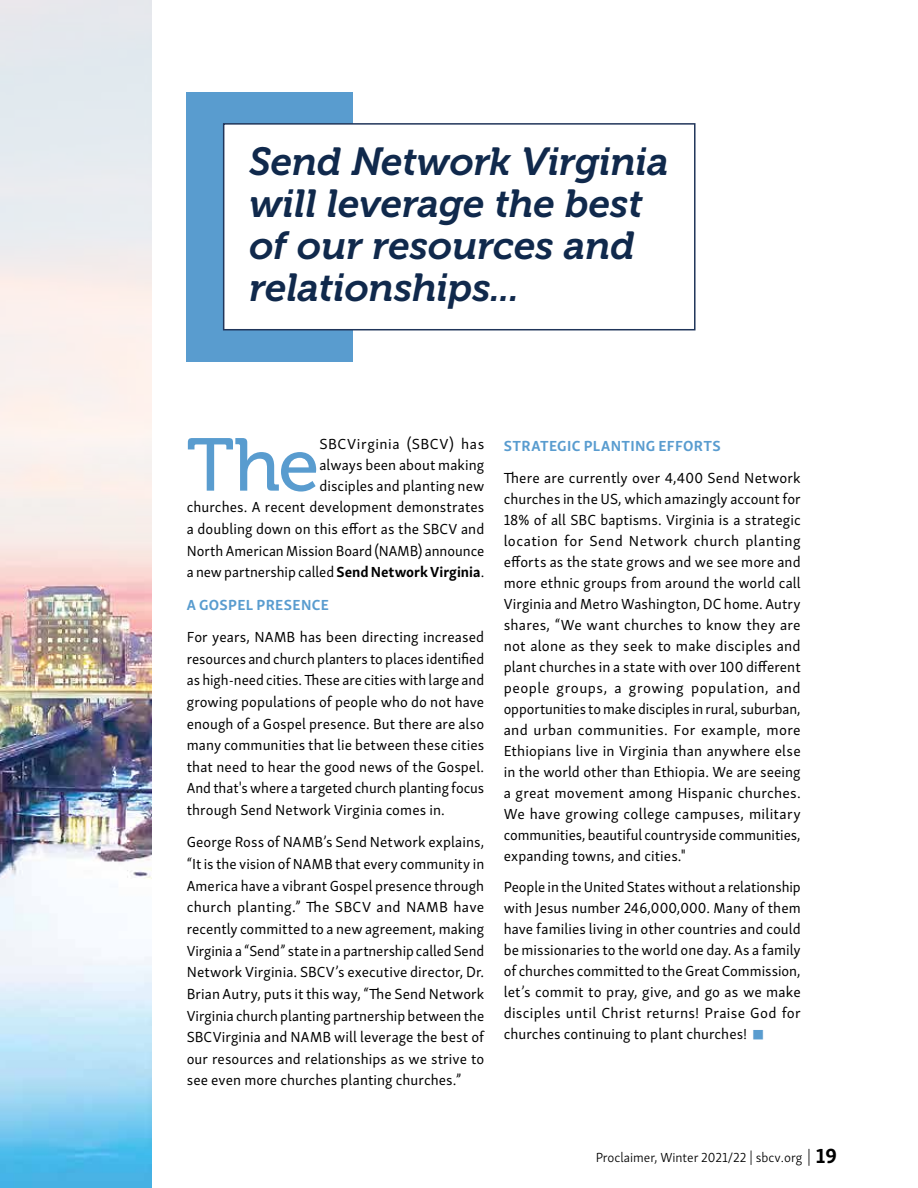
<style>
.page{position:relative;width:918px;height:1188px;background:#fff}
.page>*{position:absolute;margin:0;border:0;box-sizing:border-box;transform-origin:0 0}
.t1{font:74.55px "Museo 500";color:#599ccf}
.t2{font:italic 39px/42px "Museo 700";color:#10294c}
.t3{font:36px "Skolar Sans Latn";color:#599ccf}
.t4{font:15px/21px "Skolar Sans Latn";letter-spacing:.005em;color:#000;text-align:justify}
.t5{font:700 15px "Skolar Sans Latn";letter-spacing:.025em;color:#599ccf}
.t6{font:300 13.5px "Skolar Sans Latn";color:#000}
.s1{font-weight:700}
.s2{font-family:"Museo Slab 100";font-weight:400;font-size:18px}
.s3{font-weight:700;font-size:21px}
</style>
<div class="page">
<img style="left:0;top:675px;width:151px;height:513px">
<svg style="left:0;top:0;width:696px;height:675px"></svg>
<div style="left:187px;top:92px;width:166px;height:270px;background:#599ccf"></div>
<div style="left:223px;top:123px;width:473px;height:207px;background:#fff;border:2px solid #20355a"></div>
<h2 class="t2" style="left:249px;top:141px;width:421px">Send Network Virginia will leverage the best of our resources and relationships...</h2>
<p class="t4" style="left:187px;top:432px;width:299px;line-height:21.5px;text-align:right">SBCVirginia (SBCV) has<br>always been about making<br>disciples and planting new<br>churches. A recent development demonstrates a doubling down on this effort as the SBCV and North American Mission Board (NAMB) announce a new partnership called <span class="s1">Send Network Virginia</span>.</p>
<p class="t5" style="left:187px;top:592px;width:144px">A GOSPEL PRESENCE</p>
<p class="t4" style="left:187px;top:625px;width:299px;line-height:21.6px">For years, NAMB has been directing increased resources and church planters to places identified as high-need cities. These are cities with large and growing populations of people who do not have enough of a Gospel presence. But there are also many communities that lie between these cities that need to hear the good news of the Gospel.<br>And that's where a targeted church planting focus through Send Network Virginia comes in.</p>
<p class="t4" style="left:187px;top:830px;width:299px;line-height:21.6px">George Ross of NAMB’s Send Network explains, “It is the vision of NAMB that every community in America have a vibrant Gospel presence through church planting.” The SBCV and NAMB have recently committed to a new agreement, making Virginia a “Send” state in a partnership called Send Network Virginia. SBCV’s executive director, Dr.<br>Brian Autry, puts it this way, “The Send Network Virginia church planting partnership between the SBCVirginia and NAMB will leverage the best of our resources and relationships as we strive to see even more churches planting churches.”</p>
<h1 class="t1" style="left:187px;top:424px;width:134px">The</h1>
<p class="t5" style="left:504px;top:433px;width:218px">STRATEGIC PLANTING EFFORTS</p>
<p class="t4" style="left:504px;top:466px;width:299px">There are currently over 4,400 Send Network churches in the US, which amazingly account for 18% of all SBC baptisms. Virginia is a strategic location for Send Network church planting efforts as the state grows and we see more and more ethnic groups from around the world call Virginia and Metro Washington, DC home. Autry shares, “We want churches to know they are not alone as they seek to make disciples and plant churches in a state with over 100 different people groups, a growing population, and opportunities to make disciples in rural, suburban, and urban communities. For example, more Ethiopians live in Virginia than anywhere else in the world other than Ethiopia. We are seeing a great movement among Hispanic churches.<br>We have growing college campuses, military communities, beautiful countryside communities, expanding towns, and cities."</p>
<p class="t4" style="left:504px;top:876px;width:299px">People in the United States without a relationship with Jesus number 246,000,000. Many of them have families living in other countries and could be missionaries to the world one day. As a family of churches committed to the Great Commission, let’s commit to pray, give, and go as we make disciples until Christ returns! Praise God for churches continuing to plant churches!</p>
<h3 class="t3" style="left:751px;top:1004px;width:17px">■</h3>
<p class="t6" style="left:596px;top:1147px;width:243px">Proclaimer, Winter 2021/22 | sbcv.org <span class="s2">|</span> <span class="s3">19</span></p>
</div>
